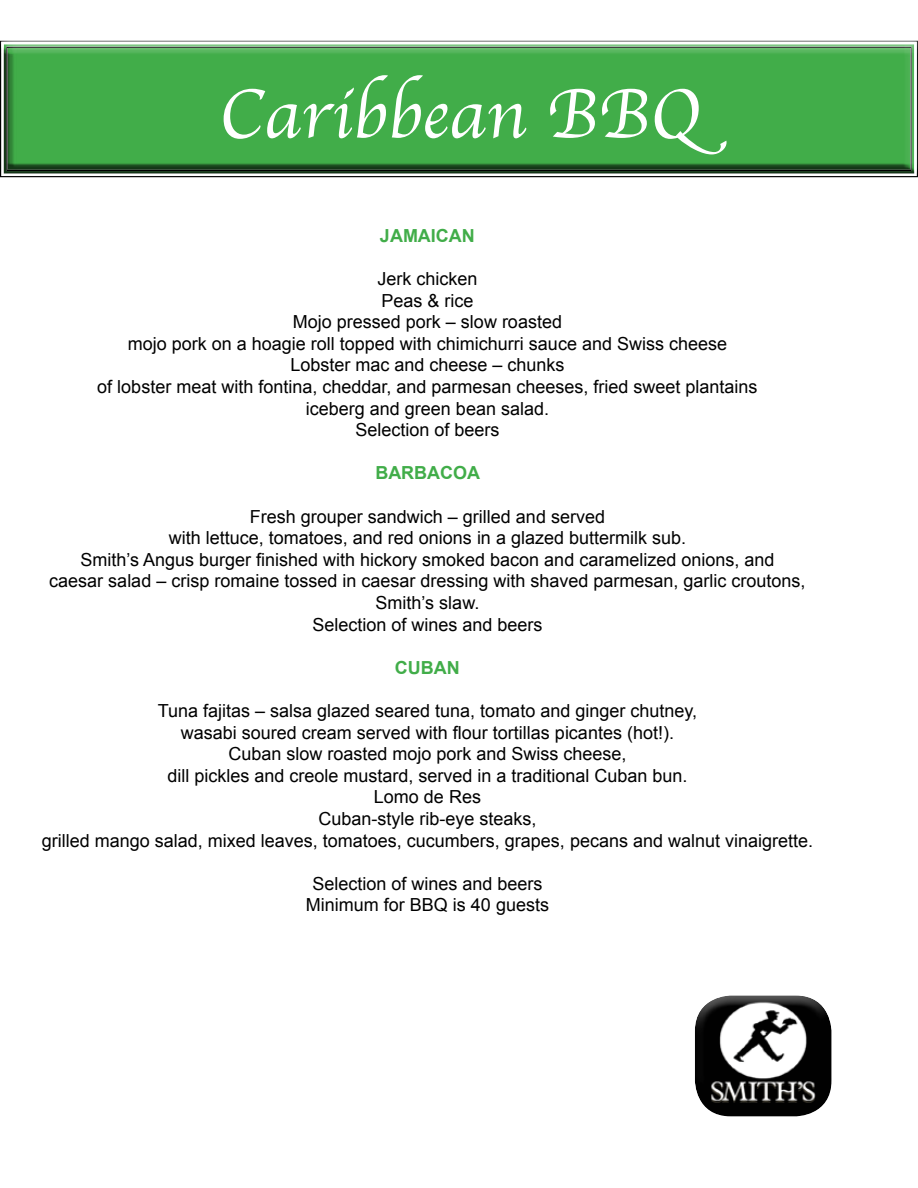
<style>
.page{position:relative;width:918px;height:1188px;background:#fff}
.page>*{position:absolute;margin:0;border:0;box-sizing:border-box;transform-origin:0 0}
.t1{font:72px "Apple Chancery";color:#fff}
.t2{font:18px/21.6px "Arial";color:#000;text-align:center}
.t3{font:700 18px "Arial";color:#41ad49}
</style>
<div class="page">
<div style="left:0;top:34px;width:918px;height:154px;background:#000;opacity:.69"></div>
<div style="left:693px;top:995px;width:140px;height:90px;background:#fff;opacity:.41"></div>
<div style="left:693px;top:1016px;width:140px;height:103px;background:#000;opacity:.51"></div>
<h1 class="t1" style="left:219px;top:57px;width:482px">Caribbean BBQ</h1>
<p class="t3" style="left:380px;top:223px;width:96px">JAMAICAN</p>
<p class="t2" style="left:97px;top:268px;width:662px">Jerk chicken<br>Peas &amp; rice<br>Mojo pressed pork – slow roasted<br>mojo pork on a hoagie roll topped with chimichurri sauce and Swiss cheese Lobster mac and cheese – chunks<br>of lobster meat with fontina, cheddar, and parmesan cheeses, fried sweet plantains iceberg and green bean salad.<br>Selection of beers</p>
<p class="t3" style="left:375px;top:461px;width:106px">BARBACOA</p>
<p class="t2" style="left:49px;top:506px;width:758px">Fresh grouper sandwich – grilled and served<br>with lettuce, tomatoes, and red onions in a glazed buttermilk sub.<br>Smith’s Angus burger finished with hickory smoked bacon and caramelized onions, and<br>caesar salad – crisp romaine tossed in caesar dressing with shaved parmesan, garlic croutons, Smith’s slaw.<br>Selection of wines and beers</p>
<p class="t3" style="left:395px;top:655px;width:66px">CUBAN</p>
<p class="t2" style="left:42px;top:700px;width:773px">Tuna fajitas – salsa glazed seared tuna, tomato and ginger chutney,<br>wasabi soured cream served with flour tortillas picantes (hot!).<br>Cuban slow roasted mojo pork and Swiss cheese,<br>dill pickles and creole mustard, served in a traditional Cuban bun.<br>Lomo de Res<br>Cuban-style rib-eye steaks,<br>grilled mango salad, mixed leaves, tomatoes, cucumbers, grapes, pecans and walnut vinaigrette.</p>
<p class="t2" style="left:306px;top:873px;width:245px">Selection of wines and beers<br>Minimum for BBQ is 40 guests</p>
</div>
